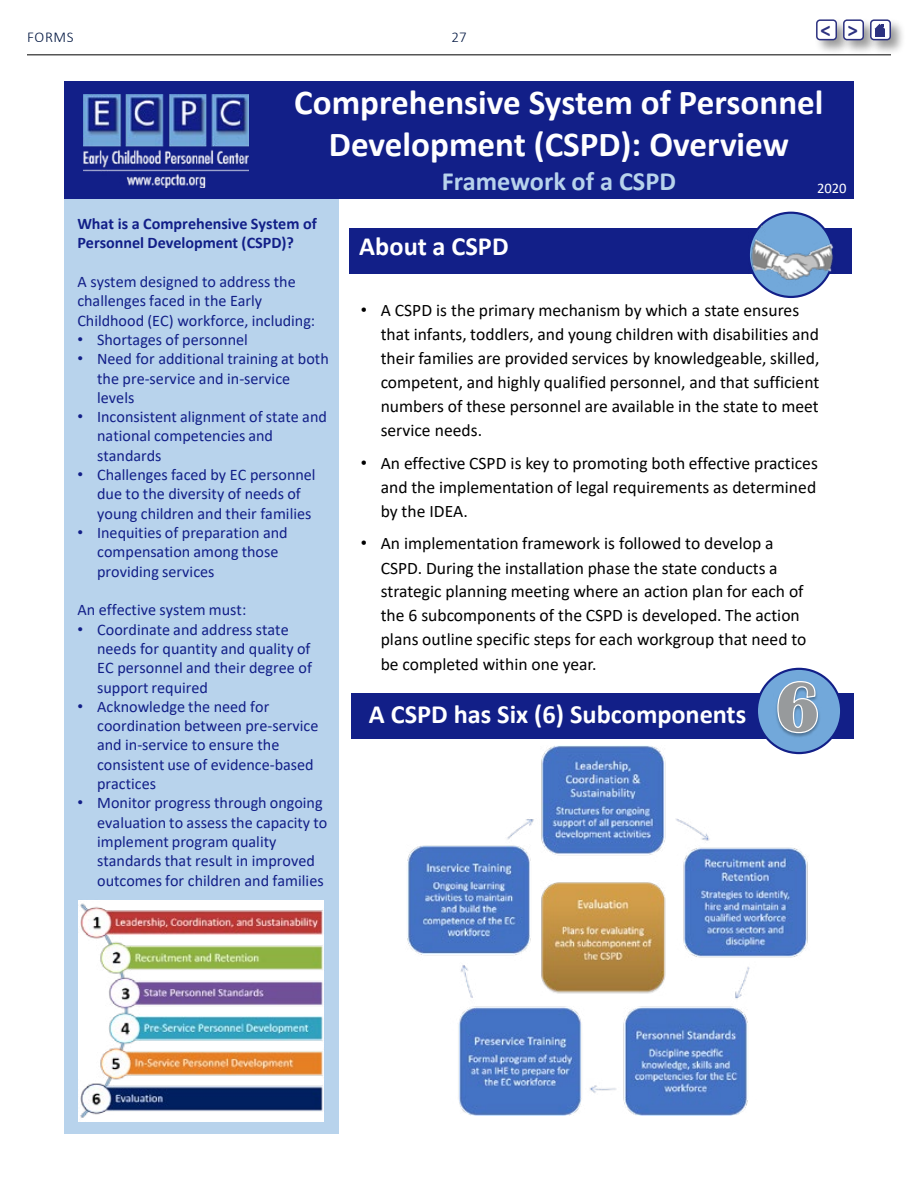
<style>
.page{position:relative;width:918px;height:1188px;background:#fff}
.page>*{position:absolute;margin:0;border:0;box-sizing:border-box;transform-origin:0 0}
.t1{font:700 35.1px/42.2px "Calibri";color:#fff;text-align:center}
.t2{font:700 26.4px "Calibri";color:#fff}
.t3{font:700 26.25px "Calibri";color:#b8d3ec}
.t4{font:700 26.25px "Calibri";color:#fff}
.t5{font:700 21px "Calibri";color:#2c3180}
.t6{font:17.55px/24px "Calibri";color:#000}
.t7{font:16.2px/19.4px "Calibri";color:#121f88}
.t8{font:700 16.2px/19.4px "Calibri";color:#121f88}
.t9{font:300 15px "Calibri";letter-spacing:.04em;color:#001641}
.t10{font:14.55px "Calibri";color:#fff}
.s1{font-family:"Arial"}
</style>
<div class="page">
<hr style="left:27px;top:54px;width:864px;height:1px;background:#000">
<div style="left:64px;top:158px;width:274px;height:976px;background:#b8d3ec"></div>
<div style="left:64px;top:81px;width:790px;height:118px;background:#121f88"></div>
<div style="left:349px;top:228px;width:502px;height:45px;background:#121f88"></div>
<div style="left:351px;top:693px;width:502px;height:45px;background:#121f88"></div>
<img style="left:749px;top:215px;width:86px;height:82px">
<img style="left:407px;top:746px;width:417px;height:370px">
<img style="left:78px;top:900px;width:246px;height:222px">
<div style="left:757px;top:669px;width:84px;height:84px;background:#72a8da;border-radius:50%"></div>
<div style="left:756px;top:668px;width:86px;height:86px;border:2px solid #121f88;border-radius:50%"></div>
<svg style="left:777px;top:681px;width:42px;height:53px"></svg>
<img style="left:83px;top:95px;width:166px;height:93px">
<div style="left:814px;top:17px;width:38px;height:39px;background:#000;opacity:.4"></div>
<div style="left:817px;top:20px;width:19px;height:20px;background:#fff;border-radius:3px"></div>
<div style="left:816px;top:19px;width:21px;height:21px;border:2px solid #2c3180;border-radius:3px"></div>
<div style="left:841px;top:17px;width:38px;height:39px;background:#000;opacity:.4"></div>
<div style="left:844px;top:20px;width:19px;height:20px;background:#fff;border-radius:3px"></div>
<div style="left:843px;top:19px;width:21px;height:21px;border:2px solid #2c3180;border-radius:3px"></div>
<div style="left:868px;top:17px;width:38px;height:39px;background:#000;opacity:.4"></div>
<div style="left:871px;top:20px;width:19px;height:20px;background:#fff;border-radius:3px"></div>
<div style="left:875px;top:29px;width:10px;height:8px;background:#2c3180"></div>
<svg style="left:875px;top:24px;width:10px;height:5px"></svg>
<div style="left:870px;top:19px;width:21px;height:21px;border:2px solid #2c3180;border-radius:3px"></div>
<p class="t9" style="left:27px;top:28px;width:48px">FORMS</p>
<p class="t9" style="left:451px;top:28px;width:17px">27</p>
<p class="t5" style="left:821px;top:15px;width:39px">&lt; &gt;</p>
<h1 class="t1" style="left:294px;top:81px;width:531px">Comprehensive System of Personnel<br>Development (CSPD): Overview</h1>
<h3 class="t3" style="left:442px;top:163px;width:236px">Framework of a CSPD</h3>
<p class="t10" style="left:817px;top:178px;width:31px">2020</p>
<p class="t8" style="left:77px;top:214px;width:241px">What is a Comprehensive System of<br>Personnel Development (CSPD)?</p>
<p class="t7" style="left:77px;top:272px;width:239px">A system designed to address the challenges faced in the Early<br>Childhood (EC) workforce, including:</p>
<p class="t7" style="left:77px;top:329px;width:172px"><span class="s1">•</span> Shortages of personnel</p>
<p class="t7" style="left:97px;top:349px;width:233px;text-indent:-20px"><span class="s1">•</span> Need for additional training at both the pre-service and in-service levels</p>
<p class="t7" style="left:97px;top:407px;width:231px;text-indent:-20px"><span class="s1">•</span> Inconsistent alignment of state and national competencies and standards</p>
<p class="t7" style="left:97px;top:465px;width:220px;text-indent:-20px"><span class="s1">•</span> Challenges faced by EC personnel due to the diversity of needs of young children and their families</p>
<p class="t7" style="left:97px;top:523px;width:192px;text-indent:-20px"><span class="s1">•</span> Inequities of preparation and compensation among those providing services</p>
<p class="t7" style="left:77px;top:600px;width:171px">An effective system must:</p>
<p class="t7" style="left:97px;top:619px;width:216px;text-indent:-20px"><span class="s1">•</span> Coordinate and address state needs for quantity and quality of<br>EC personnel and their degree of support required</p>
<p class="t7" style="left:97px;top:696px;width:223px;text-indent:-20px"><span class="s1">•</span> Acknowledge the need for coordination between pre-service and in-service to ensure the consistent use of evidence-based practices</p>
<p class="t7" style="left:97px;top:793px;width:232px;text-indent:-20px"><span class="s1">•</span> Monitor progress through ongoing evaluation to assess the capacity to implement program quality standards that result in improved outcomes for children and families</p>
<h3 class="t4" style="left:359px;top:228px;width:151px">About a CSPD</h3>
<p class="t6" style="left:381px;top:298px;width:440px;text-indent:-20px"><span class="s1">•</span> A CSPD is the primary mechanism by which a state ensures that infants, toddlers, and young children with disabilities and their families are provided services by knowledgeable, skilled, competent, and highly qualified personnel, and that sufficient numbers of these personnel are available in the state to meet service needs.</p>
<p class="t6" style="left:381px;top:450px;width:439px;text-align:justify;text-indent:-20px"><span class="s1">•</span> An effective CSPD is key to promoting both effective practices and the implementation of legal requirements as determined by the IDEA.</p>
<p class="t6" style="left:381px;top:531px;width:427px;text-indent:-20px"><span class="s1">•</span> An implementation framework is followed to develop a CSPD. During the installation phase the state conducts a strategic planning meeting where an action plan for each of the 6 subcomponents of the CSPD is developed. The action plans outline specific steps for each workgroup that need to be completed within one year.</p>
<h2 class="t2" style="left:369px;top:696px;width:379px">A CSPD has Six (6) Subcomponents</h2>
</div>
